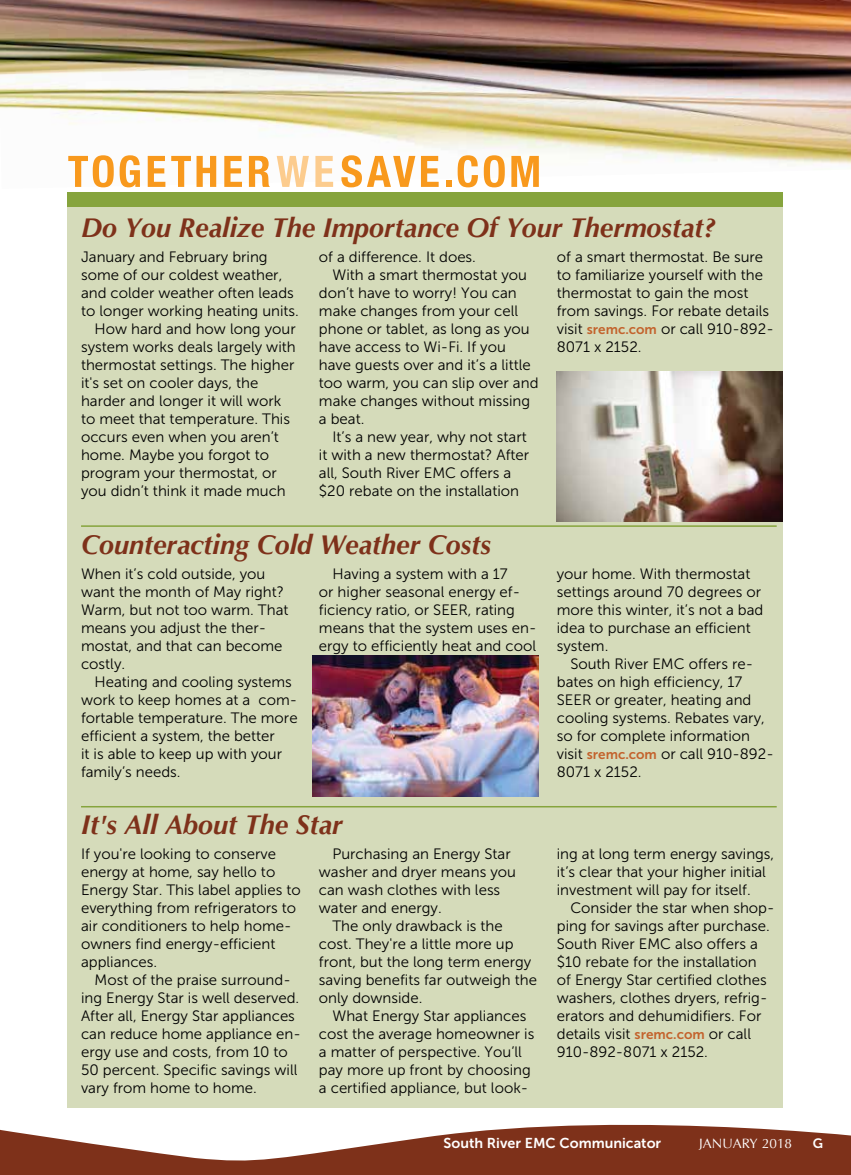
<style>
.page{position:relative;width:851px;height:1175px;background:#fff}
.page>*{position:absolute;margin:0;border:0;box-sizing:border-box;transform-origin:0 0}
.t1{font:italic 700 27px "Optima";color:#7e311a}
.t2{font:15px/18px "Museo Sans 300";color:#000}
.t3{font:14.25px "Museo Sans 700";color:#fff}
.t4{font:13.5px "Optima";color:#fff}
.t5{font:13.5px "Museo Sans 700";color:#fff}
.s1{font-family:"Museo Sans 700";font-size:13.5px;color:#c3632d}
</style>
<div class="page">
<svg style="left:0;top:1107px;width:850px;height:67px;fill:#7e311a"></svg>
<img style="left:0;top:0;width:850px;height:188px">
<div style="left:68px;top:203px;width:715px;height:904px;background:#d5dbba"></div>
<hr style="left:81px;top:525px;width:695px;height:2px;background:#86a43d">
<hr style="left:81px;top:806px;width:695px;height:1px;background:#86a43d">
<svg style="left:68px;top:155px;width:46px;height:32px"></svg>
<svg style="left:120px;top:155px;width:20px;height:32px"></svg>
<svg style="left:148px;top:156px;width:17px;height:31px"></svg>
<svg style="left:171px;top:156px;width:45px;height:31px"></svg>
<svg style="left:224px;top:156px;width:18px;height:31px"></svg>
<svg style="left:249px;top:156px;width:21px;height:31px"></svg>
<svg style="left:277px;top:156px;width:32px;height:31px"></svg>
<svg style="left:315px;top:156px;width:18px;height:31px"></svg>
<svg style="left:341px;top:155px;width:74px;height:32px"></svg>
<svg style="left:421px;top:156px;width:17px;height:31px"></svg>
<div style="left:446px;top:180px;width:6px;height:7px;background:#f8991d"></div>
<svg style="left:457px;top:155px;width:21px;height:32px"></svg>
<svg style="left:484px;top:155px;width:21px;height:32px"></svg>
<svg style="left:511px;top:156px;width:28px;height:31px"></svg>
<div style="left:68px;top:192px;width:715px;height:15px;background:#86a43d"></div>
<img style="left:312px;top:655px;width:226px;height:141px">
<img style="left:556px;top:372px;width:226px;height:149px">
<h1 class="t1" style="left:81px;top:211px;width:636px">Do You Realize The Importance Of Your Thermostat?</h1>
<p class="t2" style="left:81px;top:248px;width:188px">January and February bring</p>
<p class="t2" style="left:81px;top:266px;width:203px">some of our coldest weather,</p>
<p class="t2" style="left:81px;top:284px;width:214px">and colder weather often leads</p>
<p class="t2" style="left:81px;top:302px;width:219px">to longer working heating units.</p>
<p class="t2" style="left:94px;top:320px;width:203px">How hard and how long your</p>
<p class="t2" style="left:81px;top:338px;width:216px">system works deals largely with</p>
<p class="t2" style="left:81px;top:356px;width:215px">thermostat settings. The higher</p>
<p class="t2" style="left:81px;top:374px;width:179px">it's set on cooler days, the</p>
<p class="t2" style="left:81px;top:392px;width:202px">harder and longer it will work</p>
<p class="t2" style="left:81px;top:410px;width:210px">to meet that temperature. This</p>
<p class="t2" style="left:81px;top:428px;width:199px">occurs even when you aren’t</p>
<p class="t2" style="left:81px;top:446px;width:189px">home. Maybe you forgot to</p>
<p class="t2" style="left:81px;top:464px;width:197px">program your thermostat, or</p>
<p class="t2" style="left:81px;top:482px;width:206px">you didn’t think it made much</p>
<p class="t2" style="left:556px;top:248px;width:218px">of a smart thermostat. Be sure to familiarize yourself with the thermostat to gain the most from savings. For rebate details visit <span class="s1">sremc.com</span> or call 910-892-<br>8071 x 2152.</p>
<p class="t2" style="left:319px;top:248px;width:158px">of a difference. It does.</p>
<p class="t2" style="left:332px;top:266px;width:196px">With a smart thermostat you</p>
<p class="t2" style="left:319px;top:284px;width:199px">don’t have to worry! You can</p>
<p class="t2" style="left:319px;top:302px;width:201px">make changes from your cell</p>
<p class="t2" style="left:319px;top:320px;width:212px">phone or tablet, as long as you</p>
<p class="t2" style="left:319px;top:338px;width:188px">have access to Wi-Fi. If you</p>
<p class="t2" style="left:319px;top:356px;width:213px">have guests over and it’s a little</p>
<p class="t2" style="left:319px;top:374px;width:221px">too warm, you can slip over and</p>
<p class="t2" style="left:319px;top:392px;width:213px">make changes without missing</p>
<p class="t2" style="left:319px;top:410px;width:47px">a beat.</p>
<p class="t2" style="left:332px;top:428px;width:196px">It’s a new year, why not start</p>
<p class="t2" style="left:319px;top:446px;width:212px">it with a new thermostat? After</p>
<p class="t2" style="left:319px;top:464px;width:194px">all, South River EMC offers a</p>
<p class="t2" style="left:319px;top:482px;width:202px">$20 rebate on the installation</p>
<h1 class="t1" style="left:81px;top:528px;width:411px">Counteracting Cold Weather Costs</h1>
<p class="t2" style="left:81px;top:564px;width:209px">When it’s cold outside, you want the month of May right?<br>Warm, but not too warm. That means you adjust the ther&shy;mostat, and that can become costly.</p>
<p class="t2" style="left:81px;top:672px;width:218px;text-indent:14px">Heating and cooling systems work to keep homes at a com&shy;fortable temperature. The more efficient a system, the better<br>it is able to keep up with your family’s needs.</p>
<p class="t2" style="left:319px;top:564px;width:219px;text-indent:14px">Having a system with a 17<br>or higher seasonal energy ef&shy;ficiency ratio, or SEER, rating means that the system uses en&shy;ergy to efficiently heat and cool</p>
<p class="t2" style="left:556px;top:564px;width:208px">your home. With thermostat settings around 70 degrees or more this winter, it’s not a bad idea to purchase an efficient system.</p>
<p class="t2" style="left:557px;top:654px;width:218px;text-indent:14px">South River EMC offers re&shy;bates on high efficiency, 17<br>SEER or greater, heating and cooling systems. Rebates vary, so for complete information visit <span class="s1">sremc.com</span> or call 910-892-<br>8071 x 2152.</p>
<h1 class="t1" style="left:81px;top:808px;width:263px">It's All About The Star</h1>
<p class="t2" style="left:81px;top:845px;width:221px">If you're looking to conserve energy at home, say hello to<br>Energy Star. This label applies to everything from refrigerators to air conditioners to help home&shy;owners find energy-efficient appliances.</p>
<p class="t2" style="left:81px;top:971px;width:221px;text-indent:14px">Most of the praise surround&shy;ing Energy Star is well deserved.<br>After all, Energy Star appliances can reduce home appliance en&shy;ergy use and costs, from 10 to<br>50 percent. Specific savings will vary from home to home.</p>
<p class="t2" style="left:319px;top:845px;width:198px;text-indent:14px">Purchasing an Energy Star washer and dryer means you can wash clothes with less water and energy.</p>
<p class="t2" style="left:319px;top:917px;width:219px;text-indent:14px">The only drawback is the cost. They're a little more up front, but the long term energy saving benefits far outweigh the only downside.</p>
<p class="t2" style="left:319px;top:1007px;width:217px;text-indent:14px">What Energy Star appliances cost the average homeowner is a matter of perspective. You’ll pay more up front by choosing a certified appliance, but look-</p>
<p class="t2" style="left:556px;top:845px;width:219px">ing at long term energy savings, it’s clear that your higher initial investment will pay for itself.</p>
<p class="t2" style="left:557px;top:899px;width:219px;text-indent:14px">Consider the star when shop&shy;ping for savings after purchase.<br>South River EMC also offers a $10 rebate for the installation of Energy Star certified clothes washers, clothes dryers, refrig&shy;erators and dehumidifiers. For details visit <span class="s1">sremc.com</span> or call<br>910-892-8071 x 2152.</p>
<p class="t3" style="left:443px;top:1134px;width:219px">South River EMC Communicator</p>
<p class="t4" style="left:699px;top:1135px;width:94px">JANUARY 2018</p>
<p class="t5" style="left:812px;top:1135px;width:12px">G</p>
</div>
